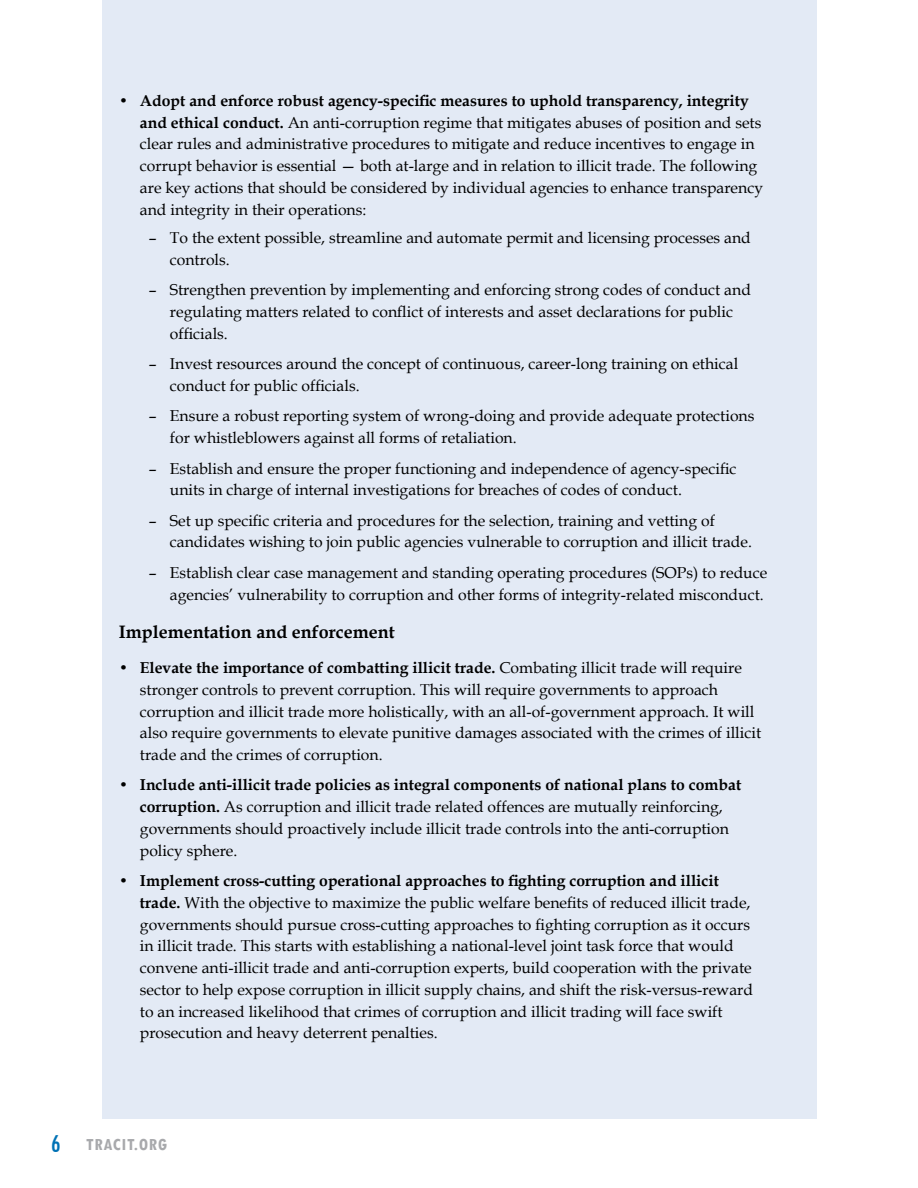
<style>
.page{position:relative;width:918px;height:1188px;background:#fff}
.page>*{position:absolute;margin:0;border:0;box-sizing:border-box;transform-origin:0 0}
.t1{font:700 18px "Book Antiqua";color:#000}
.t2{font:700 condensed 18px "Tw Cen";letter-spacing:.04em;color:#a8a9ac}
.t3{font:15.75px/21.8px "Book Antiqua";color:#000}
.s1{font-weight:700}
.s2{font-weight:400;font-size:27px;color:#0072b5}
</style>
<div class="page">
<div style="left:102px;top:0;width:714px;height:1119px;background:#e3eaf5"></div>
<p class="t3" style="left:140px;top:89px;width:625px;text-indent:-21px"><span class="s1">• Adopt and enforce robust agency-specific measures to uphold transparency, integrity and ethical conduct.</span> An anti-corruption regime that mitigates abuses of position and sets clear rules and administrative procedures to mitigate and reduce incentives to engage in corrupt behavior is essential — both at-large and in relation to illicit trade. The following are key actions that should be considered by individual agencies to enhance transparency and integrity in their operations:</p>
<p class="t3" style="left:170px;top:227px;width:582px;text-indent:-21px">– To the extent possible, streamline and automate permit and licensing processes and controls.</p>
<p class="t3" style="left:170px;top:279px;width:583px;text-indent:-21px">– Strengthen prevention by implementing and enforcing strong codes of conduct and regulating matters related to conflict of interests and asset declarations for public officials.</p>
<p class="t3" style="left:170px;top:353px;width:570px;text-indent:-21px">– Invest resources around the concept of continuous, career-long training on ethical conduct for public officials.</p>
<p class="t3" style="left:170px;top:405px;width:586px;text-indent:-21px">– Ensure a robust reporting system of wrong-doing and provide adequate protections for whistleblowers against all forms of retaliation.</p>
<p class="t3" style="left:170px;top:457px;width:568px;text-indent:-21px">– Establish and ensure the proper functioning and independence of agency-specific units in charge of internal investigations for breaches of codes of conduct.</p>
<p class="t3" style="left:170px;top:509px;width:584px;text-indent:-21px">– Set up specific criteria and procedures for the selection, training and vetting of candidates wishing to join public agencies vulnerable to corruption and illicit trade.</p>
<p class="t3" style="left:149px;top:561px;width:620px;text-align:right">– Establish clear case management and standing operating procedures (SOPs) to reduce agencies’ vulnerability to corruption and other forms of integrity-related misconduct.</p>
<p class="t1" style="left:119px;top:619px;width:277px">Implementation and enforcement</p>
<p class="t3" style="left:140px;top:656px;width:623px;text-indent:-21px"><span class="s1">• Elevate the importance of combatting illicit trade.</span> Combating illicit trade will require stronger controls to prevent corruption. This will require governments to approach corruption and illicit trade more holistically, with an all-of-government approach. It will also require governments to elevate punitive damages associated with the crimes of illicit trade and the crimes of corruption.</p>
<p class="t3" style="left:140px;top:774px;width:603px;text-indent:-21px"><span class="s1">• Include anti-illicit trade policies as integral components of national plans to combat corruption.</span> As corruption and illicit trade related offences are mutually reinforcing, governments should proactively include illicit trade controls into the anti-corruption policy sphere.</p>
<p class="t3" style="left:140px;top:869px;width:615px;text-indent:-21px"><span class="s1">• Implement cross-cutting operational approaches to fighting corruption and illicit trade.</span> With the objective to maximize the public welfare benefits of reduced illicit trade, governments should pursue cross-cutting approaches to fighting corruption as it occurs in illicit trade. This starts with establishing a national-level joint task force that would convene anti-illicit trade and anti-corruption experts, build cooperation with the private sector to help expose corruption in illicit supply chains, and shift the risk-versus-reward to an increased likelihood that crimes of corruption and illicit trading will face swift prosecution and heavy deterrent penalties.</p>
<p class="t2" style="left:51px;top:1134px;width:118px"><span class="s2">6</span> TRACIT.ORG</p>
</div>
